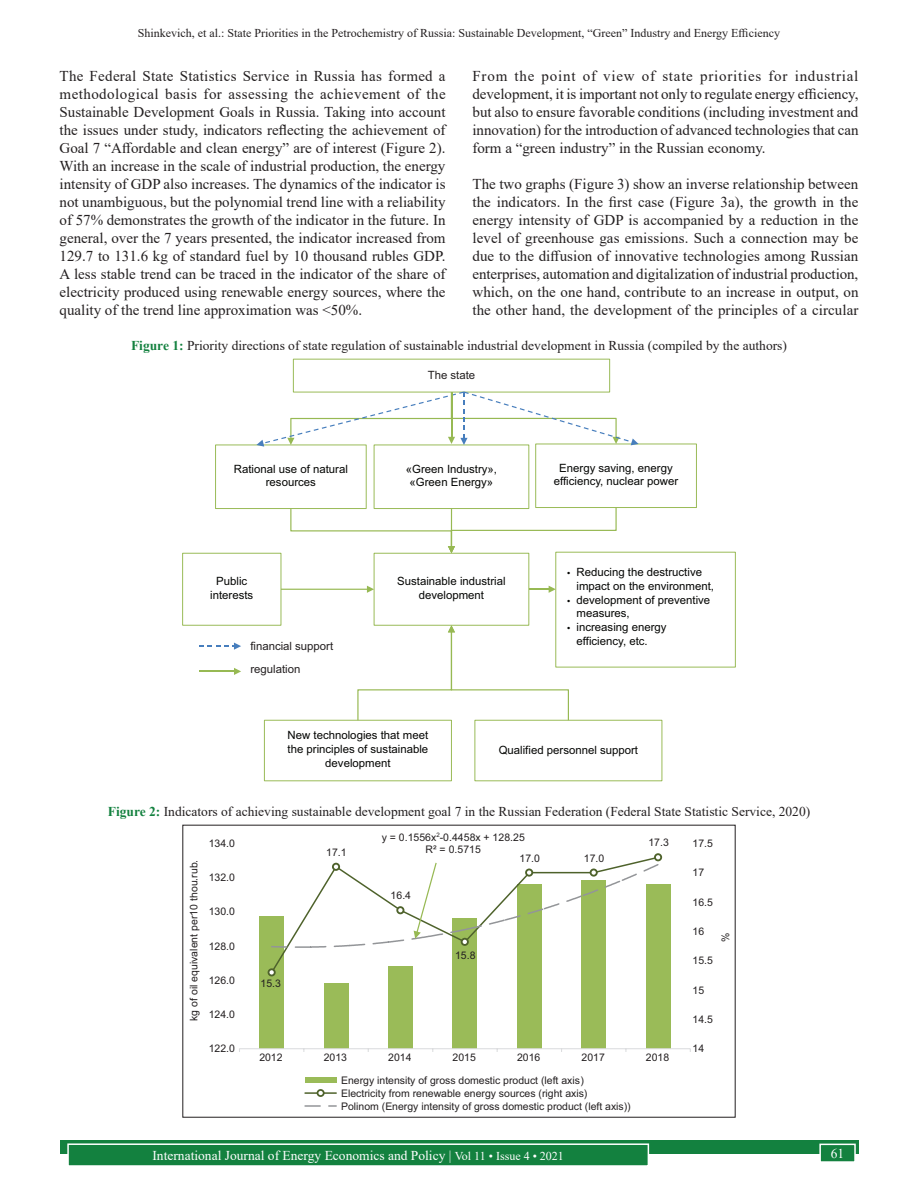
<style>
.page{position:relative;width:918px;height:1188px;background:#fff}
.page>*{position:absolute;margin:0;border:0;box-sizing:border-box;transform-origin:0 0}
.TX{font:15px/18px "Times New Roman";color:#231f20;text-align:justify}
.FGC{font:13.5px "Times New Roman";color:#231f20}
.Folio{font:13.5px "Times New Roman";color:#fff}
.t1{font:12px "Times New Roman";color:#231f20}
.t2{font:11.4px/13.6px "Arial";color:#040503;text-align:center}
.t3{font:11.4px/22.8px "Arial";color:#231f20}
.t4{font:10.5px/12.9px "Arial";color:#231f20;text-align:center}
.s1{font-weight:700;color:#13813f}
.s2{font-family:"Myriad Pro"}
.s3{font-size:12px}
</style>
<div class="page">
<div style="left:60px;top:1140px;width:798px;height:13px;background:#13813f"></div>
<div style="left:68px;top:1144px;width:580px;height:22px;background:#13813f"></div>
<div style="left:67px;top:1143px;width:582px;height:24px;border:2px solid #fff"></div>
<div style="left:820px;top:1144px;width:35px;height:18px;background:#13813f"></div>
<div style="left:819px;top:1144px;width:37px;height:19px;border:2px solid #fff"></div>
<div style="left:293px;top:359px;width:317px;height:33px;border:1px solid #9abb58"></div>
<div style="left:215px;top:445px;width:152px;height:64px;background:#fff;border:1px solid #9abb58"></div>
<div style="left:374px;top:445px;width:155px;height:64px;background:#fff;border:1px solid #9abb58"></div>
<div style="left:535px;top:444px;width:162px;height:64px;background:#fff;border:1px solid #9abb58"></div>
<svg style="left:199px;top:643px;width:42px;height:7px"></svg>
<svg style="left:234px;top:668px;width:7px;height:7px"></svg>
<hr style="left:199px;top:671px;width:36px;height:1px;background:#97b953">
<svg style="left:256px;top:391px;width:383px;height:56px"></svg>
<hr style="left:451px;top:392px;width:1px;height:46px;background:#97b953">
<div style="left:182px;top:553px;width:99px;height:73px;border:1px solid #9abb58"></div>
<div style="left:374px;top:553px;width:155px;height:73px;background:#fff;border:1px solid #9abb58"></div>
<svg style="left:367px;top:586px;width:7px;height:7px"></svg>
<hr style="left:281px;top:589px;width:87px;height:1px;background:#97b953">
<svg style="left:290px;top:508px;width:327px;height:45px"></svg>
<hr style="left:451px;top:509px;width:1px;height:38px;background:#97b953">
<div style="left:264px;top:720px;width:188px;height:61px;border:1px solid #9abb58"></div>
<div style="left:475px;top:720px;width:187px;height:61px;border:1px solid #9abb58"></div>
<svg style="left:357px;top:625px;width:212px;height:95px"></svg>
<div style="left:556px;top:552px;width:179px;height:115px;background:#fff"></div>
<div style="left:555px;top:552px;width:181px;height:115px;border:1px solid #9abb58"></div>
<svg style="left:529px;top:586px;width:27px;height:7px"></svg>
<div style="left:646px;top:884px;width:24px;height:165px;background:#9abb58"></div>
<div style="left:582px;top:880px;width:24px;height:169px;background:#9abb58"></div>
<div style="left:517px;top:885px;width:25px;height:164px;background:#9abb58"></div>
<div style="left:453px;top:918px;width:24px;height:131px;background:#9abb58"></div>
<div style="left:388px;top:966px;width:25px;height:83px;background:#9abb58"></div>
<div style="left:324px;top:983px;width:24px;height:66px;background:#9abb58"></div>
<div style="left:260px;top:916px;width:24px;height:133px;background:#9abb58"></div>
<hr style="left:239px;top:1048px;width:451px;height:1px;background:#dcdddf">
<div style="left:269px;top:969px;width:6px;height:7px;background:#fff;border-radius:50%"></div>
<div style="left:268px;top:968px;width:8px;height:8px;border:2px solid #4e622b;border-radius:50%"></div>
<div style="left:654px;top:853px;width:8px;height:8px;border:2px solid #4e622b;border-radius:50%"></div>
<div style="left:305px;top:1077px;width:31px;height:6px;background:#9abb58"></div>
<hr style="left:305px;top:1092px;width:31px;height:2px;background:#4e622b">
<div style="left:317px;top:1089px;width:8px;height:8px;border:2px solid #4e622b;border-radius:50%"></div>
<svg style="left:305px;top:1105px;width:31px;height:2px"></svg>
<svg style="left:271px;top:854px;width:390px;height:95px"></svg>
<p class="t1" style="left:138px;top:25px;width:644px">Shinkevich, et al.: State Priorities in the Petrochemistry of Russia: Sustainable Development, “Green” Industry and Energy Efficiency</p>
<p class="TX" style="left:60px;top:66px;width:388px">The Federal State Statistics Service in Russia has formed a methodological basis for assessing the achievement of the Sustainable Development Goals in Russia. Taking into account the issues under study, indicators reflecting the achievement of Goal 7 “Affordable and clean energy” are of interest (Figure 2).<br>With an increase in the scale of industrial production, the energy intensity of GDP also increases. The dynamics of the indicator is not unambiguous, but the polynomial trend line with a reliability of 57% demonstrates the growth of the indicator in the future. In general, over the 7 years presented, the indicator increased from 129.7 to 131.6 kg of standard fuel by 10 thousand rubles GDP.<br>A less stable trend can be traced in the indicator of the share of electricity produced using renewable energy sources, where the quality of the trend line approximation was &lt;50%.</p>
<p class="TX" style="left:472px;top:66px;width:388px">From the point of view of state priorities for industrial development, it is important not only to regulate energy efficiency, but also to ensure favorable conditions (including investment and innovation) for the introduction of advanced technologies that can form a “green industry” in the Russian economy.</p>
<p class="TX" style="left:472px;top:174px;width:388px">The two graphs (Figure 3) show an inverse relationship between the indicators. In the first case (Figure 3a), the growth in the energy intensity of GDP is accompanied by a reduction in the level of greenhouse gas emissions. Such a connection may be due to the diffusion of innovative technologies among Russian enterprises, automation and digitalization of industrial production, which, on the one hand, contribute to an increase in output, on the other hand, the development of the principles of a circular</p>
<p class="FGC" style="left:131px;top:336px;width:657px"><span class="s1">Figure 1:</span> Priority directions of state regulation of sustainable industrial development in Russia (compiled by the authors)</p>
<p class="t3" style="left:428px;top:363px;width:49px">The state</p>
<p class="t2" style="left:234px;top:462px;width:116px">Rational use of natural resources</p>
<p class="t2" style="left:406px;top:462px;width:93px">«Green Industry», «Green Energy»</p>
<p class="t2" style="left:554px;top:461px;width:126px">Energy saving, energy efficiency, nuclear power</p>
<p class="t2" style="left:210px;top:574px;width:45px">Public interests</p>
<p class="t2" style="left:397px;top:574px;width:110px">Sustainable industrial development</p>
<p class="t2" style="left:577px;top:565px;width:139px;text-align:left;text-indent:-10px"><span class="s2">•</span> Reducing the destructive impact on the environment,</p>
<p class="t2" style="left:577px;top:593px;width:135px;text-align:left;text-indent:-10px"><span class="s2">•</span> development of preventive measures,</p>
<p class="t2" style="left:577px;top:620px;width:92px;text-align:left;text-indent:-10px"><span class="s2">•</span> increasing energy efficiency, etc.</p>
<p class="t3" style="left:250px;top:634px;width:84px">financial support regulation</p>
<p class="t2" style="left:288px;top:728px;width:142px">New technologies that meet the principles of sustainable development</p>
<p class="t2" style="left:499px;top:743px;width:141px">Qualified personnel support</p>
<p class="FGC" style="left:108px;top:802px;width:704px"><span class="s1">Figure 2:</span> Indicators of achieving sustainable development goal 7 in the Russian Federation (Federal State Statistic Service, 2020)</p>
<p class="t4" style="left:187px;top:1021px;width:163px;rotate:-90deg">kg of oil equivalent per10 thou.rub.</p>
<p class="t4" style="left:209px;top:837px;width:28px">134.0</p>
<p class="t4" style="left:209px;top:871px;width:28px">132.0</p>
<p class="t4" style="left:209px;top:905px;width:28px">130.0</p>
<p class="t4" style="left:209px;top:939px;width:28px">128.0</p>
<p class="t4" style="left:209px;top:974px;width:28px">126.0</p>
<p class="t4" style="left:209px;top:1008px;width:28px">124.0</p>
<p class="t4" style="left:209px;top:1042px;width:28px">122.0</p>
<p class="t4" style="left:261px;top:977px;width:22px">15.3</p>
<p class="t4" style="left:326px;top:846px;width:22px">17.1</p>
<p class="t4" style="left:382px;top:830px;width:145px">y = 0.1556x<sup>2</sup>-0.4458x + 128.25<br>R² = 0.5715</p>
<p class="t4" style="left:519px;top:851px;width:22px">17.0</p>
<p class="t4" style="left:584px;top:851px;width:22px">17.0</p>
<p class="t4" style="left:391px;top:889px;width:22px">16.4</p>
<p class="t4" style="left:455px;top:949px;width:22px">15.8</p>
<p class="t4" style="left:648px;top:836px;width:22px">17.3</p>
<p class="t4" style="left:259px;top:1051px;width:25px">2012</p>
<p class="t4" style="left:324px;top:1051px;width:25px">2013</p>
<p class="t4" style="left:388px;top:1051px;width:25px">2014</p>
<p class="t4" style="left:453px;top:1051px;width:25px">2015</p>
<p class="t4" style="left:517px;top:1051px;width:25px">2016</p>
<p class="t4" style="left:581px;top:1051px;width:25px">2017</p>
<p class="t4" style="left:646px;top:1051px;width:25px">2018</p>
<p class="t4" style="left:341px;top:1073px;width:291px;text-align:left">Energy intensity of gross domestic product (left axis)<br>Electricity from renewable energy sources (right axis)<br>Polinom (Energy intensity of gross domestic product (left axis))</p>
<p class="t4" style="left:692px;top:837px;width:22px">17.5</p>
<p class="t4" style="left:692px;top:866px;width:13px">17</p>
<p class="t4" style="left:692px;top:895px;width:22px">16.5</p>
<p class="t4" style="left:692px;top:925px;width:13px">16</p>
<p class="t4" style="left:692px;top:954px;width:22px">15.5</p>
<p class="t4" style="left:692px;top:983px;width:13px">15</p>
<p class="t4" style="left:692px;top:1013px;width:22px">14.5</p>
<p class="t4" style="left:692px;top:1042px;width:13px">14</p>
<p class="t4" style="left:719px;top:942px;width:11px;rotate:-90deg">%</p>
<p class="Folio" style="left:152px;top:1146px;width:413px">International Journal of Energy Economics and Policy | <span class="s3">Vol 11 • Issue 4 • 2021</span></p>
<p class="Folio" style="left:831px;top:1144px;width:15px">61</p>
</div>
